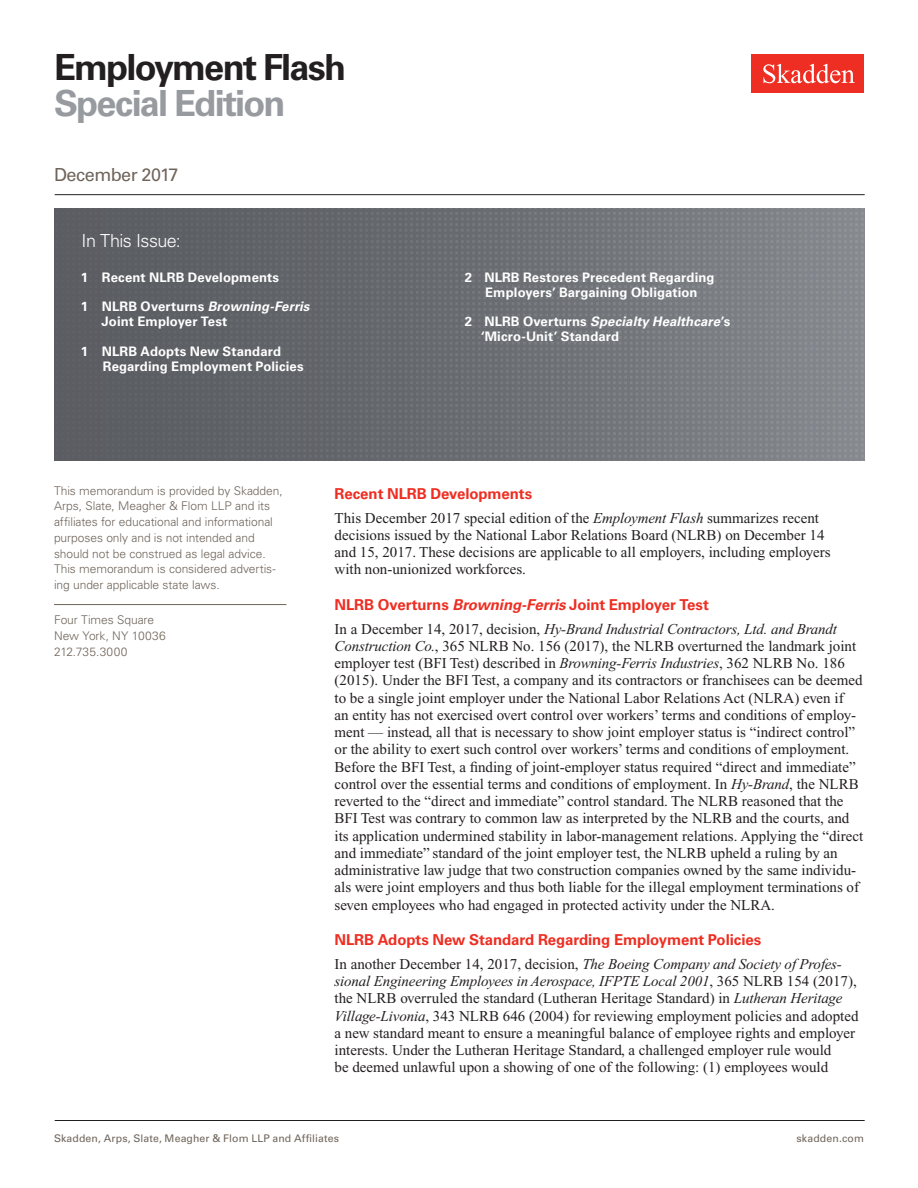
<style>
.page{position:relative;width:918px;height:1188px;background:#fff}
.page>*{position:absolute;margin:0;border:0;box-sizing:border-box;transform-origin:0 0}
.t1{font:700 36px "Univers LT Std";letter-spacing:-.05em;color:#231f20}
.t2{font:700 36px "Univers LT Std";letter-spacing:-.05em;color:#979ba0}
.t3{font:18px "Univers LT Std";letter-spacing:-.03em;color:#6f645a}
.Intro_Box_text_small{font:300 18px "Univers LT Std";letter-spacing:-.03em;color:#fff}
.Main_Body{font:15px/17.2px "Times New Roman PS Std";color:#231f20}
.First_Level_Heading{font:700 15px "Univers LT Std";letter-spacing:-.005em;color:#ee2e22}
.TOC_text_primary_whi{font:700 13.2px/15px "Univers LT Std";letter-spacing:.01em;color:#fff}
.Firm_Address{font:300 12px/15.8px "Univers LT Std";letter-spacing:-.005em;color:#6f645a}
.Firm_Address-2{font:300 12px "Univers LT Std";letter-spacing:.015em;color:#6f645a}
.t4{font:10.5px "Univers LT Std";letter-spacing:.01em;color:#6f645a}
.s1{font-style:italic}
</style>
<div class="page">
<div style="left:752px;top:54px;width:112px;height:39px;background:#ee2e22"></div>
<svg style="left:763px;top:64px;width:92px;height:19px"></svg>
<hr style="left:55px;top:194px;width:810px;height:1px;background:#231f20">
<hr style="left:55px;top:1120px;width:810px;height:1px;background:#231f20">
<img style="left:55px;top:208px;width:809px;height:252px">
<hr style="left:54px;top:604px;width:233px;height:1px;background:#6f645a">
<h1 class="t1" style="left:54px;top:46px;width:294px">Employment Flash</h1>
<h1 class="t2" style="left:54px;top:82px;width:233px">Special Edition</h1>
<p class="t3" style="left:54px;top:164px;width:126px">December 2017</p>
<p class="Intro_Box_text_small" style="left:82px;top:230px;width:101px">In This Issue:</p>
<p class="TOC_text_primary_whi" style="left:81px;top:270px;width:200px">1 Recent NLRB Developments</p>
<p class="TOC_text_primary_whi" style="left:102px;top:299px;width:209px;text-indent:-21px">1 NLRB Overturns <span class="s1">Browning-Ferris<br></span>Joint Employer Test</p>
<p class="TOC_text_primary_whi" style="left:103px;top:344px;width:202px;text-indent:-22px">1 NLRB Adopts New Standard<br>Regarding Employment Policies</p>
<p class="TOC_text_primary_whi" style="left:465px;top:270px;width:251px;text-align:center">2 NLRB Restores Precedent Regarding<br>Employers’ Bargaining Obligation</p>
<p class="TOC_text_primary_whi" style="left:481px;top:314px;width:251px;text-indent:-16px">2 NLRB Overturns <span class="s1">Specialty Healthcare</span>’s ‘Micro-Unit’ Standard</p>
<p class="Firm_Address" style="left:54px;top:483px;width:230px">This memorandum is provided by Skadden, Arps, Slate, Meagher &amp; Flom LLP and its affiliates for educational and informational purposes only and is not intended and should not be construed as legal advice.<br>This memorandum is considered advertis&shy;ing under applicable state laws.</p>
<p class="Firm_Address" style="left:54px;top:612px;width:102px">Four Times Square</p>
<p class="Firm_Address" style="left:54px;top:628px;width:113px">New York, NY 10036</p>
<p class="Firm_Address-2" style="left:54px;top:644px;width:75px">212.735.3000</p>
<p class="First_Level_Heading" style="left:335px;top:485px;width:199px">Recent NLRB Developments</p>
<p class="Main_Body" style="left:335px;top:509px;width:498px">This December 2017 special edition of the <span class="s1">Employment Flash</span> summarizes recent decisions issued by the National Labor Relations Board (NLRB) on December 14 and 15, 2017. These decisions are applicable to all employers, including employers with non-unionized workforces.</p>
<p class="First_Level_Heading" style="left:335px;top:596px;width:376px">NLRB Overturns <span class="s1">Browning-Ferris</span> Joint Employer Test</p>
<p class="Main_Body" style="left:335px;top:620px;width:530px">In a December 14, 2017, decision, <span class="s1">Hy-Brand Industrial Contractors, Ltd. and Brandt Construction Co.</span>, 365 NLRB No. 156 (2017), the NLRB overturned the landmark joint employer test (BFI Test) described in <span class="s1">Browning-Ferris Industries</span>, 362 NLRB No. 186 (2015). Under the BFI Test, a company and its contractors or franchisees can be deemed to be a single joint employer under the National Labor Relations Act (NLRA) even if<br>an entity has not exercised overt control over workers’ terms and conditions of employ&shy;ment — instead, all that is necessary to show joint employer status is “indirect control” or the ability to exert such control over workers’ terms and conditions of employment.<br>Before the BFI Test, a finding of joint-employer status required “direct and immediate” control over the essential terms and conditions of employment. In <span class="s1">Hy-Brand</span>, the NLRB reverted to the “direct and immediate” control standard. The NLRB reasoned that the BFI Test was contrary to common law as interpreted by the NLRB and the courts, and its application undermined stability in labor-management relations. Applying the “direct and immediate” standard of the joint employer test, the NLRB upheld a ruling by an administrative law judge that two construction companies owned by the same individu&shy;als were joint employers and thus both liable for the illegal employment terminations of seven employees who had engaged in protected activity under the NLRA.</p>
<p class="First_Level_Heading" style="left:335px;top:931px;width:428px">NLRB Adopts New Standard Regarding Employment Policies</p>
<p class="Main_Body" style="left:335px;top:955px;width:525px">In another December 14, 2017, decision, <span class="s1">The Boeing Company and Society of Profes&shy;sional Engineering Employees in Aerospace, IFPTE Local 2001</span>, 365 NLRB 154 (2017), the NLRB overruled the standard (Lutheran Heritage Standard) in <span class="s1">Lutheran Heritage Village-Livonia</span>, 343 NLRB 646 (2004) for reviewing employment policies and adopted a new standard meant to ensure a meaningful balance of employee rights and employer interests. Under the Lutheran Heritage Standard, a challenged employer rule would<br>be deemed unlawful upon a showing of one of the following: (1) employees would</p>
<p class="t4" style="left:54px;top:1132px;width:287px">Skadden, Arps, Slate, Meagher &amp; Flom LLP and Affiliates</p>
<p class="t4" style="left:797px;top:1132px;width:69px">skadden.com</p>
</div>
